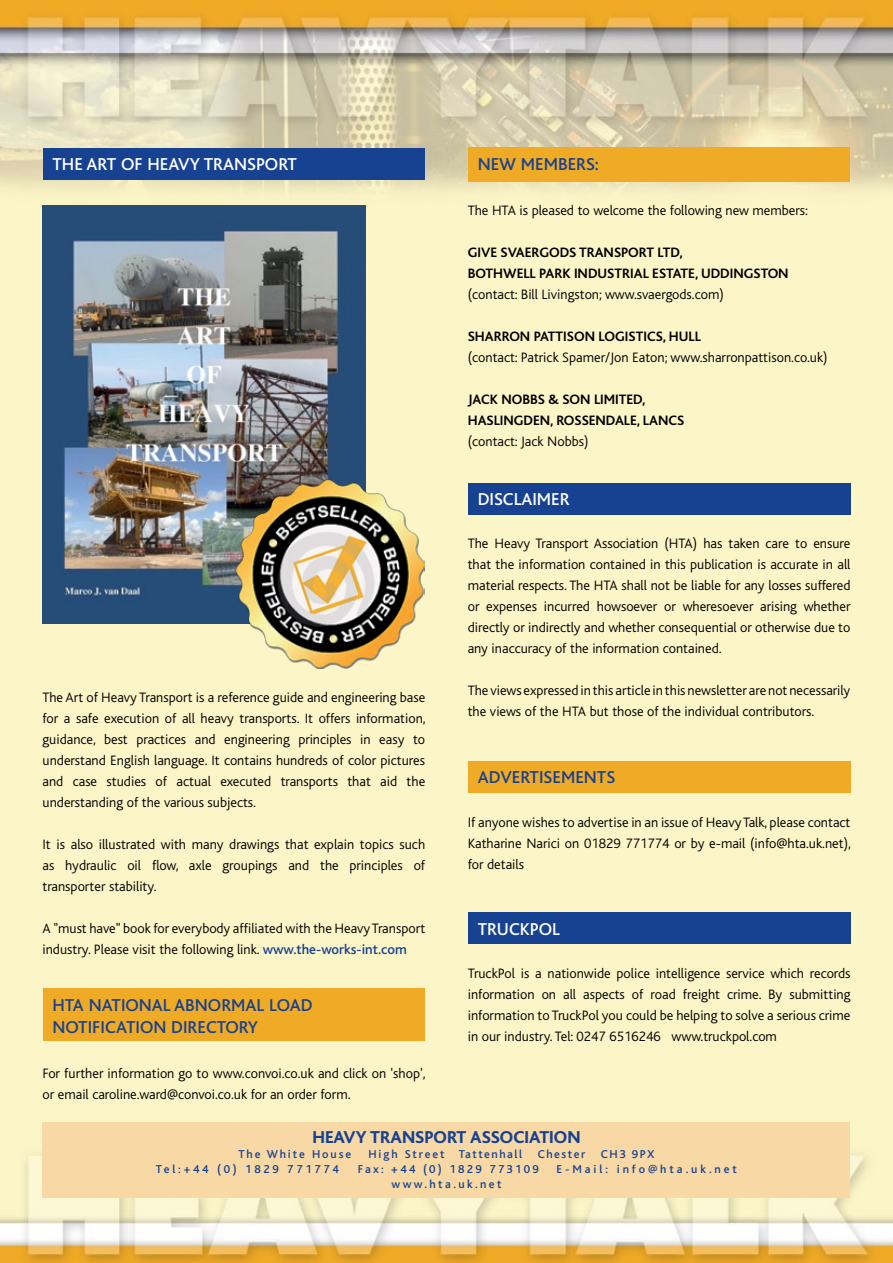
<style>
.page{position:relative;width:893px;height:1263px;background:#fff}
.page>*{position:absolute;margin:0;border:0;box-sizing:border-box;transform-origin:0 0}
.t1{font:500 18px "Bliss";color:#174191}
.t2{font:500 18px "Bliss";color:#fff}
.t3{font:800 18px "Bliss";color:#174191}
.t4{font:300 14.25px/21px "Bliss";color:#000;text-align:justify}
.t5{font:700 14.25px/21px "Bliss";color:#000}
.t6{font:500 12px "Bliss";letter-spacing:.125em;color:#174191}
.t7{font:500 12px "Bliss";letter-spacing:.245em;color:#174191}
.t8{font:500 12px "Bliss";letter-spacing:.22em;color:#174191}
.t9{font:500 12px "Bliss";letter-spacing:.185em;color:#174191}
.t10{font:500 12px "Bliss";letter-spacing:.16em;color:#174191}
.t11{font:500 12px "Bliss";letter-spacing:.2em;color:#174191}
.s1{font-weight:500;color:#174191}
</style>
<div class="page">
<img style="left:0;top:0;width:893px;height:1263px">
<div style="left:43px;top:1122px;width:807px;height:75px;background:#f8d8a4"></div>
<div style="left:468px;top:483px;width:382px;height:32px;background:#174191"></div>
<div style="left:468px;top:761px;width:382px;height:32px;background:#efaa26"></div>
<div style="left:468px;top:147px;width:382px;height:35px;background:#efaa26"></div>
<div style="left:468px;top:912px;width:382px;height:32px;background:#174191"></div>
<div style="left:43px;top:148px;width:382px;height:32px;background:#174191"></div>
<img style="left:43px;top:205px;width:322px;height:419px">
<img style="left:236px;top:479px;width:189px;height:189px">
<div style="left:43px;top:989px;width:382px;height:52px;background:#efaa26"></div>
<p class="t2" style="left:53px;top:154px;width:119px">The Art of Heavy</p>
<p class="t2" style="left:204px;top:154px;width:21px">Transport</p>
<p class="t4" style="left:43px;top:687px;width:385px">The Art of Heavy Transport is a reference guide and engineering base for a safe execution of all heavy transports. It offers information, guidance, best practices and engineering principles in easy to understand English language. It contains hundreds of color pictures and case studies of actual executed transports that aid the understanding of the various subjects.</p>
<p class="t4" style="left:43px;top:834px;width:384px">It is also illustrated with many drawings that explain topics such as hydraulic oil flow, axle groupings and the principles of transporter stability.</p>
<p class="t4" style="left:43px;top:918px;width:384px">A "must have" book for everybody affiliated with the Heavy Transport industry. Please visit the following link. <span class="s1">www.the-works-int.com</span></p>
<p class="t1" style="left:53px;top:996px;width:61px">HTA National</p>
<p class="t1" style="left:174px;top:996px;width:24px">Abnormal</p>
<p class="t1" style="left:269px;top:996px;width:21px">Load</p>
<p class="t1" style="left:53px;top:1017px;width:24px">Notification</p>
<p class="t1" style="left:171px;top:1017px;width:23px">Directory</p>
<p class="t4" style="left:43px;top:1063px;width:385px">For further information go to www.convoi.co.uk and click on 'shop', or email caroline.ward@convoi.co.uk for an order form.</p>
<p class="t1" style="left:478px;top:154px;width:123px">NEW MEMBERS:</p>
<p class="t4" style="left:468px;top:200px;width:342px">The HTA is pleased to welcome the following new members:</p>
<p class="t5" style="left:468px;top:243px;width:322px">GIVE SVAERGODS TRANSPORT LTD,<br>BOTHWELL PARK INDUSTRIAL ESTATE, UDDINGSTON</p>
<p class="t4" style="left:468px;top:284px;width:258px">(contact: Bill Livingston; www.svaergods.com)</p>
<p class="t5" style="left:468px;top:327px;width:228px">SHARRON PATTISON LOGISTICS, HULL</p>
<p class="t4" style="left:468px;top:347px;width:361px">(contact: Patrick Spamer/Jon Eaton; www.sharronpattison.co.uk)</p>
<p class="t5" style="left:468px;top:390px;width:63px">JACK NOBBS</p>
<p class="t5" style="left:468px;top:390px;width:217px;text-indent:80px">&amp; SON LIMITED,<br>HASLINGDEN, ROSSENDALE, LANCS</p>
<p class="t4" style="left:468px;top:431px;width:122px">(contact: Jack Nobbs)</p>
<p class="t2" style="left:478px;top:489px;width:93px">DISCLAIMER</p>
<p class="t4" style="left:468px;top:533px;width:384px">The Heavy Transport Association (HTA) has taken care to ensure that the information contained in this publication is accurate in all material respects. The HTA shall not be liable for any losses suffered or expenses incurred howsoever or wheresoever arising whether directly or indirectly and whether consequential or otherwise due to any inaccuracy of the information contained.</p>
<p class="t4" style="left:468px;top:680px;width:384px">The views expressed in this article in this newsletter are not necessarily the views of the HTA but those of the individual contributors.</p>
<p class="t1" style="left:478px;top:768px;width:139px">ADVERTISEMENTS</p>
<p class="t4" style="left:468px;top:812px;width:385px">If anyone wishes to advertise in an issue of Heavy Talk, please contact Katharine Narici on 01829 771774 or by e-mail (info@hta.uk.net), for details</p>
<p class="t2" style="left:478px;top:919px;width:21px">Truckpol</p>
<p class="t4" style="left:468px;top:963px;width:384px">TruckPol is a nationwide police intelligence service which records information on all aspects of road freight crime. By submitting information to TruckPol you could be helping to solve a serious crime in our industry. Tel: 0247 6516246 www.truckpol.com</p>
<p class="t3" style="left:312px;top:1127px;width:270px">HEAVY TRANSPORT ASSOCIATION</p>
<p class="t10" style="left:238px;top:1147px;width:114px">The White House</p>
<p class="t6" style="left:369px;top:1147px;width:155px">High Street Tattenhall</p>
<p class="t6" style="left:538px;top:1147px;width:49px">Chester</p>
<p class="t10" style="left:601px;top:1147px;width:55px">CH3 9PX</p>
<p class="t8" style="left:156px;top:1162px;width:184px">Tel:+44 (0) 1829 771774</p>
<p class="t9" style="left:358px;top:1162px;width:182px">Fax: +44 (0) 1829 773109</p>
<p class="t7" style="left:556px;top:1162px;width:182px">E-Mail: info@hta.uk.net</p>
<p class="t11" style="left:391px;top:1177px;width:111px">www.hta.uk.net</p>
</div>
